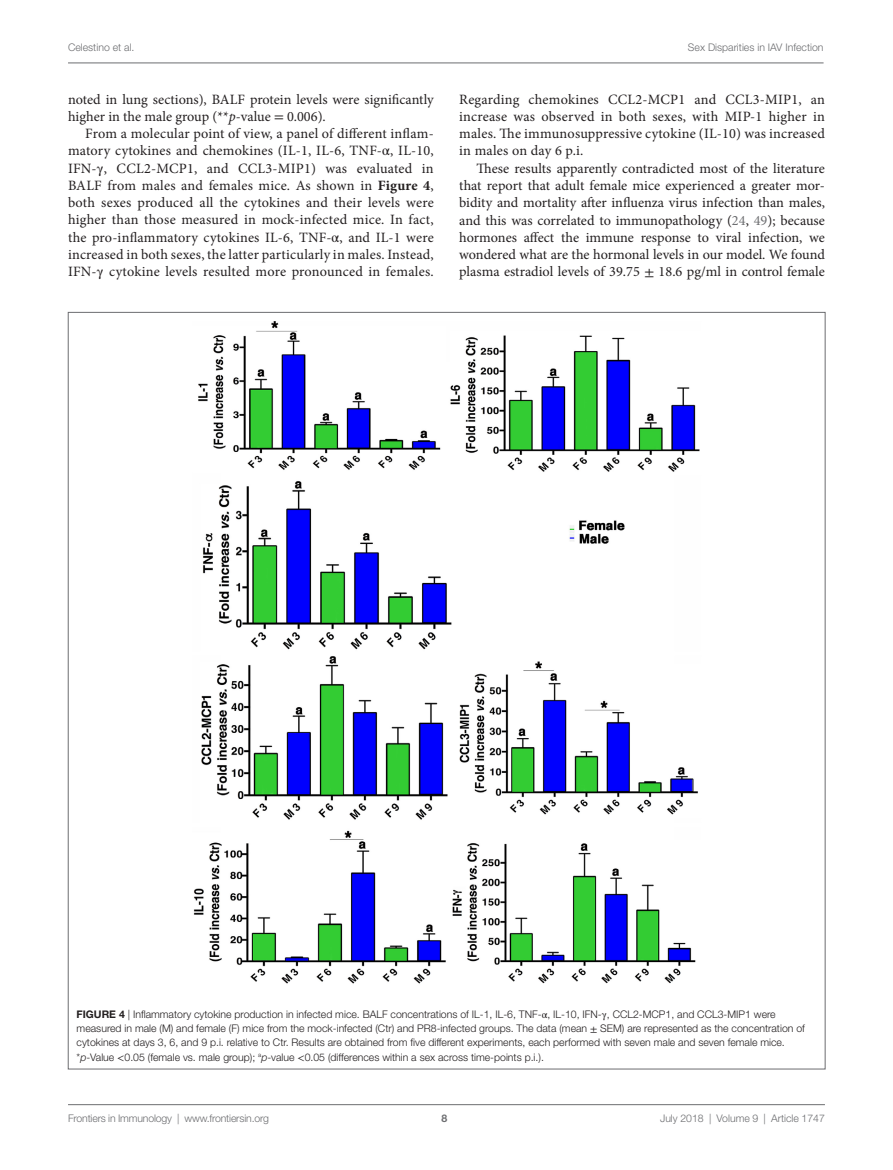
<style>
.page{position:relative;width:893px;height:1170px;background:#fff}
.page>*{position:absolute;margin:0;border:0;box-sizing:border-box;transform-origin:0 0}
.t1{font:14.25px/17.2px "Minion Pro";letter-spacing:.005em;color:#231f20;text-align:justify}
.t2{font:300 10.5px/14.2px "Helvetica Neue LT Std";color:#231f20}
.t3{font:300 10.5px "Helvetica Neue LT Std";color:#6c6d70}
.t4{font:700 10.5px "Helvetica Neue LT Std";color:#6c6d70}
.s1{font-style:italic}
.s2{font-family:"STIX General"}
.s3{font-weight:700}
.s4{color:#6c6d70}
.s5{font-family:"STIX General";font-weight:400}
</style>
<div class="page">
<img style="left:193px;top:321px;width:507px;height:663px">
<hr style="left:68px;top:63px;width:756px;height:1px;background:#6c6d70">
<hr style="left:68px;top:1104px;width:757px;height:1px;background:#6c6d70">
<p class="t3" style="left:68px;top:41px;width:68px">Celestino et al.</p>
<p class="t3" style="left:688px;top:41px;width:137px">Sex Disparities in IAV Infection</p>
<p class="t1" style="left:68px;top:90px;width:367px">noted in lung sections), BALF protein levels were significantly higher in the male group (**<span class="s1">p</span>-value <span class="s2">=</span> 0.006).</p>
<p class="t1" style="left:68px;top:125px;width:367px;text-indent:17px">From a molecular point of view, a panel of different inflam&shy;matory cytokines and chemokines (IL-1, IL-6, TNF-<span class="s2">α</span>, IL-10, IFN-<span class="s2">γ</span>, CCL2-MCP1, and CCL3-MIP1) was evaluated in BALF from males and females mice. As shown in <span class="s3">Figure 4</span>, both sexes produced all the cytokines and their levels were higher than those measured in mock-infected mice. In fact, the pro-inflammatory cytokines IL-6, TNF-<span class="s2">α</span>, and IL-1 were increased in both sexes, the latter particularly in males. Instead, IFN-<span class="s2">γ</span> cytokine levels resulted more pronounced in females.</p>
<p class="t1" style="left:459px;top:90px;width:367px">Regarding chemokines CCL2-MCP1 and CCL3-MIP1, an increase was observed in both sexes, with MIP-1 higher in males. The immunosuppressive cytokine (IL-10) was increased in males on day 6 p.i.</p>
<p class="t1" style="left:459px;top:159px;width:367px;text-indent:17px">These results apparently contradicted most of the literature that report that adult female mice experienced a greater mor&shy;bidity and mortality after influenza virus infection than males, and this was correlated to immunopathology (<span class="s4">24</span>, <span class="s4">49</span>); because hormones affect the immune response to viral infection, we wondered what are the hormonal levels in our model. We found plasma estradiol levels of 39.75 <span class="s2">±</span> 18.6 pg/ml in control female</p>
<p class="t2" style="left:77px;top:1006px;width:730px"><span class="s3">FIGURE 4</span> | Inflammatory cytokine production in infected mice. BALF concentrations of IL-1, IL-6, TNF-<span class="s5">α</span>, IL-10, IFN-<span class="s5">γ</span>, CCL2-MCP1, and CCL3-MIP1 were measured in male (M) and female (F) mice from the mock-infected (Ctr) and PR8-infected groups. The data (mean <span class="s5">±</span> SEM) are represented as the concentration of cytokines at days 3, 6, and 9 p.i. relative to Ctr. Results are obtained from five different experiments, each performed with seven male and seven female mice. *<span class="s1">p</span>-Value <span class="s5">&lt;</span>0.05 (female vs. male group); <sup>a</sup><span class="s1">p</span>-value <span class="s5">&lt;</span>0.05 (differences within a sex across time-points p.i.).</p>
<p class="t3" style="left:68px;top:1111px;width:203px">Frontiers in Immunology | www.frontiersin.org</p>
<p class="t3" style="left:660px;top:1111px;width:166px">July 2018 | Volume 9 | Article 1747</p>
<p class="t4" style="left:441px;top:1111px;width:7px">8</p>
</div>
